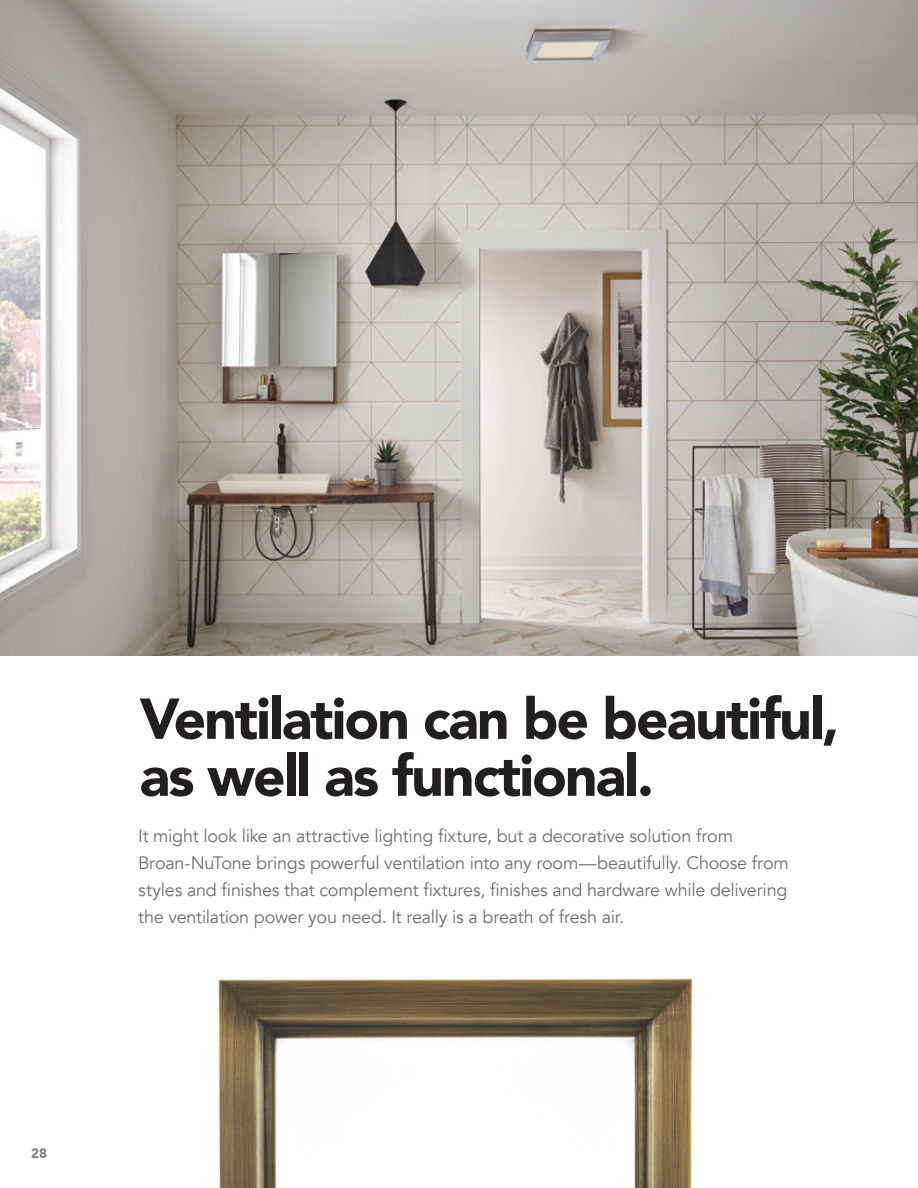
<style>
.page{position:relative;width:918px;height:1188px;background:#fff}
.page>*{position:absolute;margin:0;border:0;box-sizing:border-box;transform-origin:0 0}
.t1{font:900 57px/57px "Avenir LT Std";letter-spacing:-.035em;color:#231f20}
.Section_lead_text_CZ{font:18px/27px "Avenir";letter-spacing:-.015em;color:#6d6f71}
.t2{font:900 13.5px "Avenir LT Std";color:#808285}
</style>
<div class="page">
<img style="left:0;top:0;width:918px;height:655px">
<img style="left:218px;top:978px;width:475px;height:210px">
<p class="t2" style="left:31px;top:1145px;width:17px">28</p>
<p class="t1" style="left:140px;top:690px;width:701px">Ventilation can be beautiful, as well as functional.</p>
<p class="Section_lead_text_CZ" style="left:138px;top:823px;width:652px">It might look like an attractive lighting fixture, but a decorative solution from Broan-NuTone brings powerful ventilation into any room—beautifully. Choose from styles and finishes that complement fixtures, finishes and hardware while delivering the ventilation power you need. It really is a breath of fresh air.</p>
</div>
